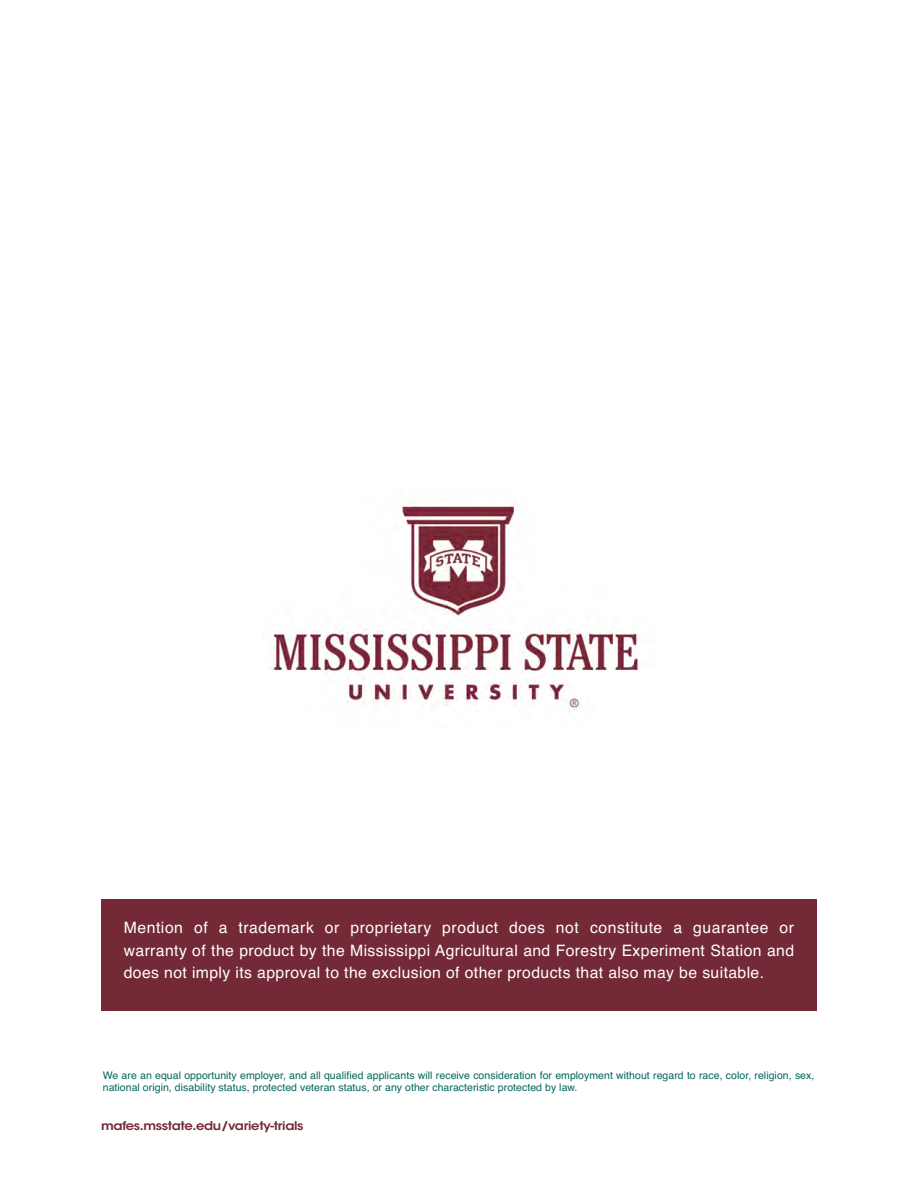
<style>
.page{position:relative;width:918px;height:1188px;background:#fff}
.page>*{position:absolute;margin:0;border:0;box-sizing:border-box;transform-origin:0 0}
.t1{font:15.75px/22.5px "Helvetica";letter-spacing:.025em;color:#fff;text-align:justify}
.t2{font:600 12px "ITC Avant Garde Std";letter-spacing:-.025em;color:#742936;scale:1.1 1}
.t3{font:10.5px/12px "Helvetica";letter-spacing:.005em;color:#00665d}
</style>
<div class="page">
<div style="left:101px;top:899px;width:716px;height:112px;background:#742936"></div>
<img style="left:268px;top:500px;width:372px;height:212px">
<p class="t1" style="left:124px;top:917px;width:672px">Mention of a trademark or proprietary product does not constitute a guarantee or warranty of the product by the Mississippi Agricultural and Forestry Experiment Station and does not imply its approval to the exclusion of other products that also may be suitable.</p>
<p class="t3" style="left:103px;top:1069px;width:713px">We are an equal opportunity employer, and all qualified applicants will receive consideration for employment without regard to race, color, religion, sex, national origin, disability status, protected veteran status, or any other characteristic protected by law.</p>
<p class="t2" style="left:101px;top:1121px;width:186px">mafes.msstate.edu/variety-trials</p>
</div>
